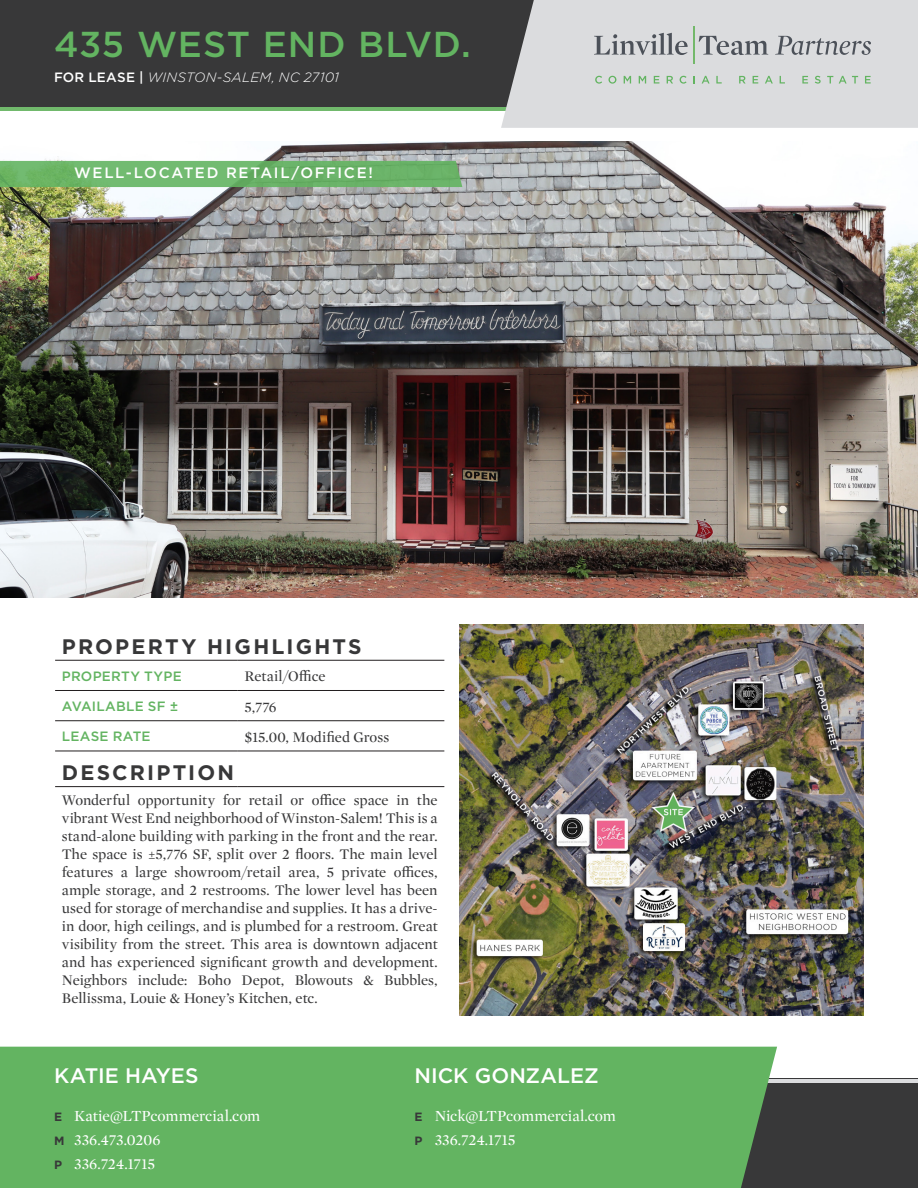
<style>
.page{position:relative;width:918px;height:1188px;background:#fff}
.page>*{position:absolute;margin:0;border:0;box-sizing:border-box;transform-origin:0 0}
.t1{font:500 36px "Gotham";letter-spacing:.02em;color:#63b461}
.t2{font:700 21px "Gotham";letter-spacing:.105em;color:#383839}
.t3{font:500 21px "Gotham";color:#fff}
.t4{font:15.75px/24px "Mercury Display";letter-spacing:-.005em;color:#fff}
.t5{font:15px/18px "Mercury Display";color:#383839;text-align:justify}
.t6{font:500 15px "Gotham";letter-spacing:.11em;color:#fff}
.t7{font:500 13.5px "Gotham";letter-spacing:.015em;color:#63b461}
.t8{font:italic 300 13.5px "Gotham";letter-spacing:.02em;color:#fff}
.s1{font-weight:500;font-style:normal}
.s2{font-family:"Gotham";font-weight:700;font-size:12px;color:#383839}
</style>
<div class="page">
<div style="left:0;top:1079px;width:918px;height:109px;background:#383839"></div>
<div style="left:0;top:0;width:918px;height:110px;background:#383839"></div>
<hr style="left:0;top:107px;width:918px;height:3px;background:#71b96c">
<div style="left:501px;top:0;width:417px;height:128px;background:#dbdcde"></div>
<svg style="left:594px;top:33px;width:94px;height:22px;background:#b1b3b7"></svg>
<hr style="left:693px;top:26px;width:1px;height:38px;background:#73b86a">
<svg style="left:699px;top:36px;width:69px;height:19px"></svg>
<svg style="left:775px;top:36px;width:96px;height:19px;background:#b5b7ba"></svg>
<svg style="left:595px;top:76px;width:7px;height:8px"></svg>
<svg style="left:608px;top:76px;width:8px;height:8px"></svg>
<svg style="left:624px;top:76px;width:7px;height:8px"></svg>
<svg style="left:639px;top:76px;width:7px;height:8px"></svg>
<svg style="left:654px;top:76px;width:5px;height:8px"></svg>
<svg style="left:667px;top:76px;width:6px;height:8px"></svg>
<svg style="left:680px;top:76px;width:7px;height:8px"></svg>
<svg style="left:693px;top:76px;width:2px;height:8px"></svg>
<svg style="left:702px;top:76px;width:8px;height:8px"></svg>
<svg style="left:716px;top:76px;width:6px;height:8px"></svg>
<svg style="left:739px;top:76px;width:7px;height:8px"></svg>
<svg style="left:753px;top:76px;width:5px;height:8px"></svg>
<svg style="left:765px;top:76px;width:8px;height:8px"></svg>
<svg style="left:780px;top:76px;width:5px;height:8px"></svg>
<svg style="left:802px;top:76px;width:6px;height:8px"></svg>
<svg style="left:815px;top:76px;width:6px;height:8px"></svg>
<svg style="left:827px;top:76px;width:6px;height:8px"></svg>
<svg style="left:839px;top:76px;width:19px;height:8px"></svg>
<svg style="left:865px;top:76px;width:6px;height:8px"></svg>
<hr style="left:0;top:1079px;width:918px;height:3px;background:#dbdcde">
<div style="left:0;top:1047px;width:777px;height:141px;background:#63b461"></div>
<img style="left:0;top:142px;width:918px;height:455px">
<img style="left:459px;top:624px;width:405px;height:391px">
<hr style="left:55px;top:690px;width:183px;height:1px;background:#231f20">
<hr style="left:238px;top:690px;width:206px;height:1px;background:#231f20">
<hr style="left:55px;top:720px;width:183px;height:1px;background:#231f20">
<hr style="left:238px;top:720px;width:206px;height:1px;background:#231f20">
<hr style="left:55px;top:751px;width:183px;height:1px;background:#231f20">
<hr style="left:238px;top:751px;width:206px;height:1px;background:#231f20">
<hr style="left:55px;top:660px;width:183px;height:1px;background:#231f20">
<hr style="left:238px;top:660px;width:206px;height:1px;background:#231f20">
<hr style="left:55px;top:786px;width:183px;height:1px;background:#231f20">
<hr style="left:238px;top:786px;width:206px;height:1px;background:#231f20">
<svg style="left:0;top:161px;width:462px;height:26px;background:#6cb56a"></svg>
<h1 class="t1" style="left:54px;top:20px;width:418px">435 WEST END BLVD.</h1>
<p class="t8" style="left:54px;top:68px;width:287px"><span class="s1">FOR LEASE |</span> WINSTON-SALEM, NC 27101</p>
<p class="t6" style="left:74px;top:163px;width:300px">WELL-LOCATED RETAIL/OFFICE!</p>
<p class="t2" style="left:62px;top:632px;width:301px">PROPERTY HIGHLIGHTS</p>
<p class="t7" style="left:62px;top:667px;width:121px">PROPERTY TYPE</p>
<p class="t5" style="left:245px;top:667px;width:83px">Retail/Office</p>
<p class="t7" style="left:62px;top:697px;width:118px">AVAILABLE SF ±</p>
<p class="t5" style="left:245px;top:697px;width:34px">5,776</p>
<p class="t7" style="left:62px;top:728px;width:90px">LEASE RATE</p>
<p class="t5" style="left:245px;top:727px;width:146px">$15.00, Modified Gross</p>
<p class="t2" style="left:62px;top:759px;width:174px">DESCRIPTION</p>
<p class="t5" style="left:62px;top:791px;width:377px">Wonderful opportunity for retail or office space in the vibrant West End neighborhood of Winston-Salem! This is a stand-alone building with parking in the front and the rear.<br>The space is ±5,776 SF, split over 2 floors. The main level features a large showroom/retail area, 5 private offices, ample storage, and 2 restrooms. The lower level has been used for storage of merchandise and supplies. It has a drive&shy;in door, high ceilings, and is plumbed for a restroom. Great visibility from the street. This area is downtown adjacent and has experienced significant growth and development.<br>Neighbors include: Boho Depot, Blowouts &amp; Bubbles, Bellissma, Louie &amp; Honey’s Kitchen, etc.</p>
<p class="t3" style="left:54px;top:1062px;width:146px">KATIE HAYES</p>
<p class="t4" style="left:54px;top:1103px;width:208px"><span class="s2">E</span> Katie@LTPcommercial.com<br><span class="s2">M</span> 336.473.0206<br><span class="s2">P</span> 336.724.1715</p>
<p class="t3" style="left:414px;top:1062px;width:186px">NICK GONZALEZ</p>
<p class="t4" style="left:414px;top:1103px;width:203px"><span class="s2">E</span> Nick@LTPcommercial.com<br><span class="s2">P</span> 336.724.1715</p>
</div>
